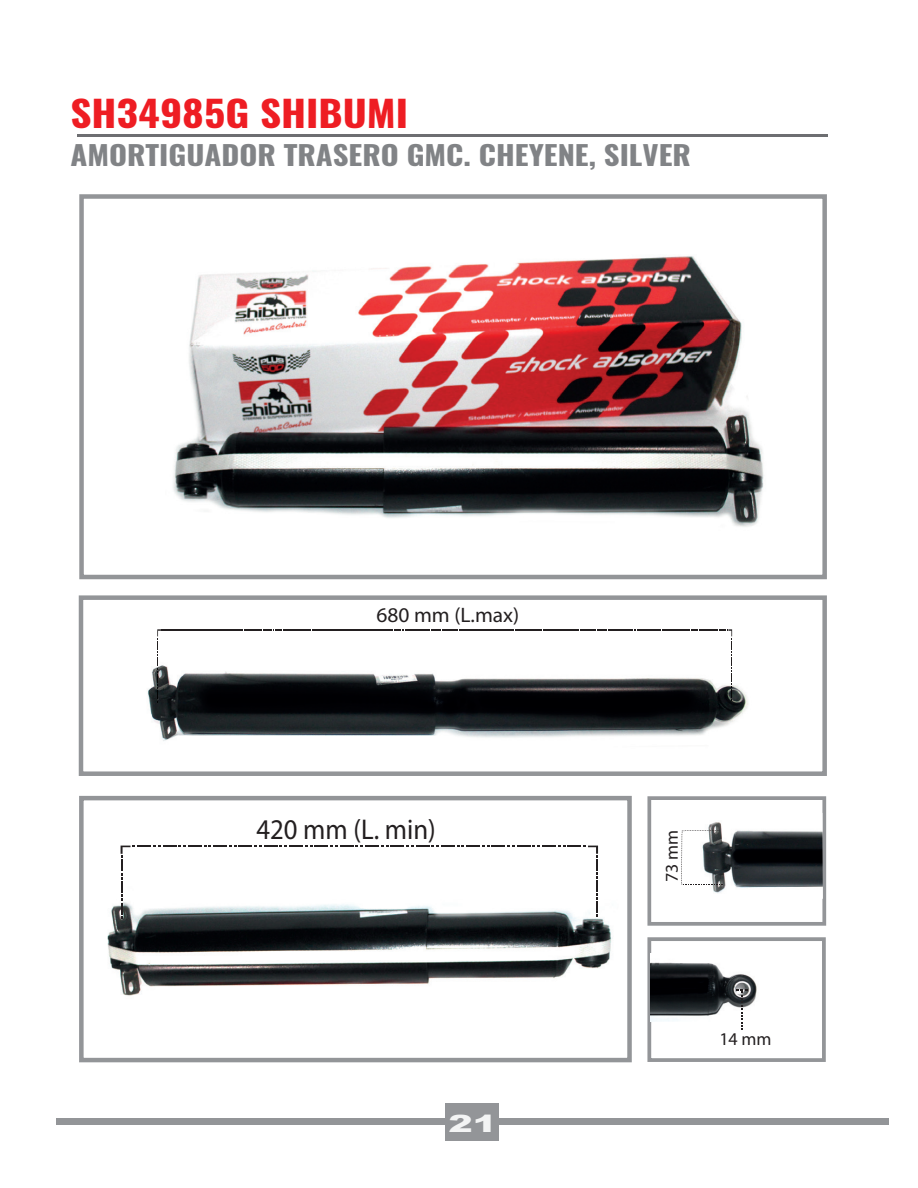
<style>
.page{position:relative;width:918px;height:1188px;background:#fff}
.page>*{position:absolute;margin:0;border:0;box-sizing:border-box;transform-origin:0 0}
.t1{font:700 36px "Oswald";color:#ee1d23;scale:1.14 1}
.t2{font:28.65px "Myriad Pro";color:#231f20;scale:.93 1}
.t3{font:700 27px "Oswald";color:#818386;scale:1.14 1}
.t4{font:900 23.7px "Arial";color:#f3f4f4;scale:1.54 1}
.t5{font:21px "Myriad Pro";color:#231f20}
.t6{font:18px "Myriad Pro";color:#231f20}
</style>
<div class="page">
<hr style="left:77px;top:134px;width:751px;height:3px;background:#6d6e71">
<div style="left:56px;top:1118px;width:833px;height:7px;background:#939598"></div>
<div style="left:445px;top:1103px;width:53px;height:38px;background:#939598"></div>
<div style="left:79px;top:194px;width:748px;height:385px;border:4px solid #939598"></div>
<div style="left:79px;top:595px;width:748px;height:181px;border:4px solid #939598"></div>
<svg style="left:157px;top:629px;width:575px;height:24px"></svg>
<div style="left:79px;top:796px;width:553px;height:266px;border:4px solid #939598"></div>
<div style="left:647px;top:796px;width:179px;height:130px;border:4px solid #939598"></div>
<div style="left:647px;top:937px;width:179px;height:125px;border:4px solid #939598"></div>
<svg style="left:121px;top:846px;width:477px;height:23px"></svg>
<img style="left:173px;top:256px;width:591px;height:271px">
<img style="left:147px;top:654px;width:602px;height:87px">
<img style="left:107px;top:869px;width:505px;height:127px">
<img style="left:708px;top:813px;width:115px;height:88px">
<svg style="left:681px;top:830px;width:42px;height:55px"></svg>
<img style="left:651px;top:953px;width:106px;height:69px">
<svg style="left:736px;top:990px;width:12px;height:40px"></svg>
<h1 class="t1" style="left:70px;top:88px;width:298px">SH34985G SHIBUMI</h1>
<p class="t3" style="left:70px;top:136px;width:546px">AMORTIGUADOR TRASERO GMC. CHEYENE, SILVER</p>
<p class="t5" style="left:377px;top:604px;width:144px">680 mm (L.max)</p>
<p class="t2" style="left:256px;top:813px;width:194px">420 mm (L. min)</p>
<p class="t4" style="left:448px;top:1106px;width:33px">21</p>
<p class="t6" style="left:662px;top:882px;width:54px;rotate:-90deg">73 mm</p>
<p class="t6" style="left:719px;top:1029px;width:54px">14 mm</p>
</div>
